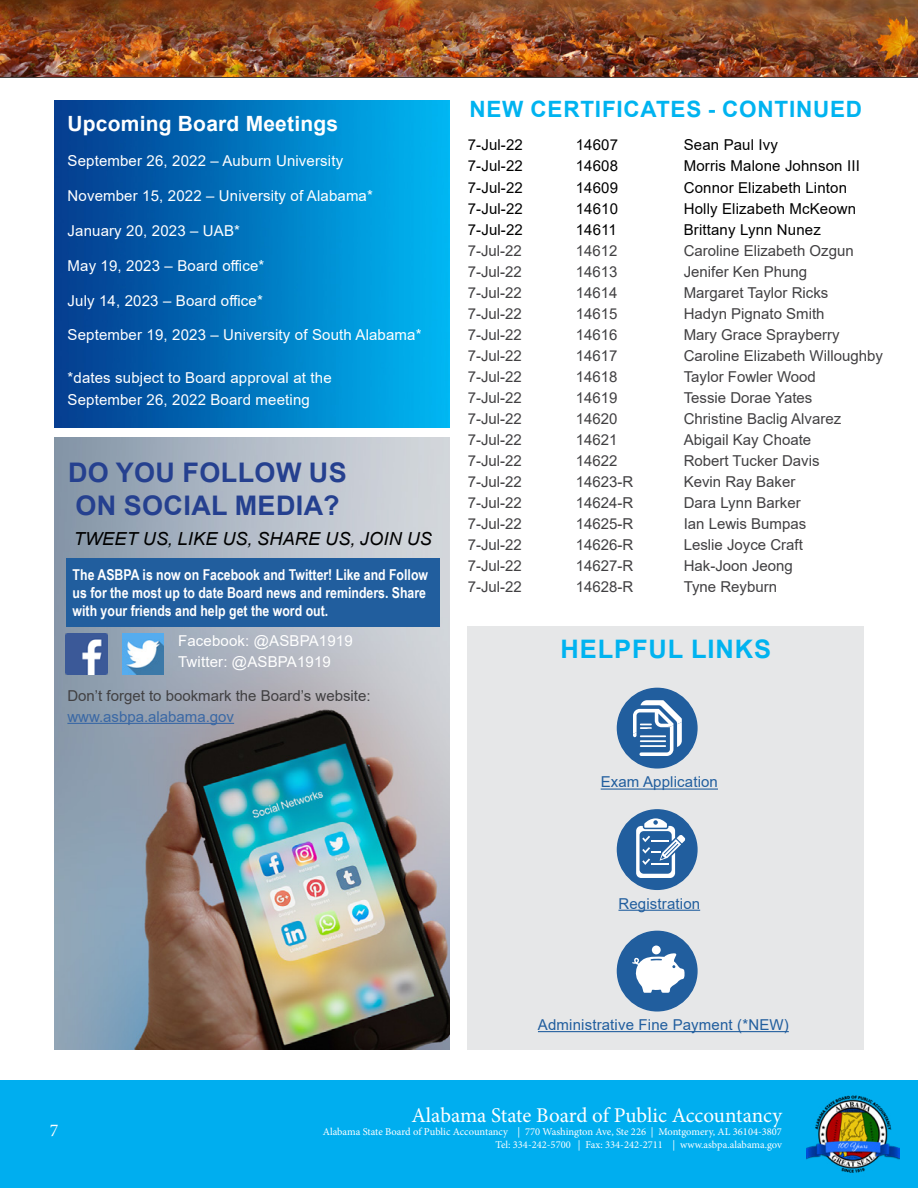
<style>
.page{position:relative;width:918px;height:1188px;background:#fff}
.page>*{position:absolute;margin:0;border:0;box-sizing:border-box;transform-origin:0 0}
.t1{font:700 27px/32.4px "Arial";letter-spacing:.015em;color:#25408f}
.t2{font:700 25.5px "Arial";letter-spacing:.035em;color:#00b3f0}
.t3{font:700 22.5px "Arial";letter-spacing:.035em;color:#00b3f0}
.t4{font:21px "Minion Pro";letter-spacing:-.005em;color:#fff}
.t5{font:700 21px "Arial";letter-spacing:.01em;color:#fff}
.t6{font:italic 18px "Arial";letter-spacing:.015em;color:#000}
.t7{font:18px "Minion Pro";color:#fff}
.t8{font:15px "Arial";color:#414042}
.t9{font:15px/21px "Arial";letter-spacing:.01em;color:#fff}
.t10{font:15px "Arial";letter-spacing:.01em;color:#000}
.t11{font:700 15px/18px "Arial Narrow";color:#fff}
.t12{font:15px "Arial";letter-spacing:.01em;color:#215e9e}
.t13{font:15px "Arial";color:#3a68a5}
.t14{font:10.5px/12.6px "Minion Pro";color:#fff;text-align:right}
</style>
<div class="page">
<hr style="left:0;top:76px;width:918px;height:2px;background:#000">
<div style="left:0;top:1080px;width:918px;height:108px;background:#00aeef"></div>
<img style="left:806px;top:1095px;width:93px;height:78px">
<img style="left:54px;top:438px;width:396px;height:612px">
<div style="left:66px;top:558px;width:374px;height:69px;background:#215e9e"></div>
<img style="left:66px;top:633px;width:41px;height:42px">
<img style="left:122px;top:633px;width:41px;height:42px">
<hr style="left:67px;top:723px;width:167px;height:1px;background:#3a68a5">
<img style="left:0;top:0;width:918px;height:76px">
<img style="left:54px;top:101px;width:396px;height:327px">
<div style="left:468px;top:627px;width:396px;height:423px;background:#e6e7e8"></div>
<div style="left:617px;top:688px;width:80px;height:80px;background:#215e9e;border-radius:50%"></div>
<div style="left:617px;top:688px;width:81px;height:81px;border:2px solid #215e9e;border-radius:50%"></div>
<svg style="left:633px;top:700px;width:49px;height:56px"></svg>
<div style="left:617px;top:810px;width:80px;height:79px;background:#215e9e;border-radius:50%"></div>
<div style="left:617px;top:809px;width:81px;height:81px;border:2px solid #215e9e;border-radius:50%"></div>
<svg style="left:636px;top:818px;width:49px;height:60px"></svg>
<div style="left:617px;top:931px;width:80px;height:80px;background:#215e9e;border-radius:50%"></div>
<div style="left:617px;top:931px;width:81px;height:81px;border:2px solid #215e9e;border-radius:50%"></div>
<svg style="left:632px;top:946px;width:53px;height:47px"></svg>
<hr style="left:601px;top:789px;width:117px;height:1px;background:#215e9e">
<hr style="left:618px;top:910px;width:82px;height:1px;background:#215e9e">
<hr style="left:538px;top:1031px;width:251px;height:1px;background:#215e9e">
<h3 class="t5" style="left:68px;top:109px;width:272px">Upcoming Board Meetings</h3>
<p class="t9" style="left:68px;top:150px;width:277px">September 26, 2022 – Auburn University</p>
<p class="t9" style="left:68px;top:185px;width:307px">November 15, 2022 – University of Alabama*</p>
<p class="t9" style="left:68px;top:220px;width:174px">January 20, 2023 – UAB*</p>
<p class="t9" style="left:68px;top:255px;width:198px">May 19, 2023 – Board office*</p>
<p class="t9" style="left:68px;top:290px;width:197px">July 14, 2023 – Board office*</p>
<p class="t9" style="left:68px;top:325px;width:356px">September 19, 2023 – University of South Alabama*</p>
<p class="t9" style="left:68px;top:367px;width:266px">*dates subject to Board approval at the<br>September 26, 2022 Board meeting</p>
<h1 class="t1" style="left:68px;top:457px;width:280px">DO YOU FOLLOW US<br>ON SOCIAL MEDIA?</h1>
<p class="t6" style="left:74px;top:527px;width:360px">TWEET US, LIKE US, SHARE US, JOIN US</p>
<p class="t11" style="left:73px;top:565px;width:357px">The ASBPA is now on Facebook and Twitter! Like and Follow us for the most up to date Board news and reminders. Share with your friends and help get the word out.</p>
<p class="t9" style="left:178px;top:630px;width:176px">Facebook: @ASBPA1919<br>Twitter: @ASBPA1919</p>
<p class="t8" style="left:67px;top:685px;width:305px">Don’t forget to bookmark the Board’s website:</p>
<p class="t13" style="left:67px;top:706px;width:168px">www.asbpa.alabama.gov</p>
<h3 class="t3" style="left:469px;top:93px;width:394px">NEW CERTIFICATES - CONTINUED</h3>
<p class="t10" style="left:468px;top:134px;width:57px">7-Jul-22</p>
<p class="t10" style="left:576px;top:134px;width:44px">14607</p>
<p class="t10" style="left:684px;top:134px;width:96px">Sean Paul Ivy</p>
<p class="t10" style="left:468px;top:156px;width:57px">7-Jul-22</p>
<p class="t10" style="left:576px;top:156px;width:44px">14608</p>
<p class="t10" style="left:684px;top:156px;width:178px">Morris Malone Johnson III</p>
<p class="t10" style="left:468px;top:177px;width:57px">7-Jul-22</p>
<p class="t10" style="left:576px;top:177px;width:44px">14609</p>
<p class="t10" style="left:684px;top:177px;width:165px">Connor Elizabeth Linton</p>
<p class="t10" style="left:468px;top:198px;width:57px">7-Jul-22</p>
<p class="t10" style="left:576px;top:198px;width:44px">14610</p>
<p class="t10" style="left:684px;top:198px;width:174px">Holly Elizabeth McKeown</p>
<p class="t10" style="left:468px;top:220px;width:57px">7-Jul-22</p>
<p class="t10" style="left:576px;top:220px;width:43px">14611</p>
<p class="t10" style="left:684px;top:220px;width:139px">Brittany Lynn Nunez</p>
<p class="t8" style="left:468px;top:241px;width:56px">7-Jul-22</p>
<p class="t8" style="left:576px;top:241px;width:43px">14612</p>
<p class="t8" style="left:684px;top:241px;width:172px">Caroline Elizabeth Ozgun</p>
<p class="t8" style="left:468px;top:262px;width:56px">7-Jul-22</p>
<p class="t8" style="left:576px;top:262px;width:43px">14613</p>
<p class="t8" style="left:684px;top:262px;width:125px">Jenifer Ken Phung</p>
<p class="t8" style="left:468px;top:283px;width:56px">7-Jul-22</p>
<p class="t8" style="left:576px;top:283px;width:43px">14614</p>
<p class="t8" style="left:684px;top:283px;width:146px">Margaret Taylor Ricks</p>
<p class="t8" style="left:468px;top:304px;width:56px">7-Jul-22</p>
<p class="t8" style="left:576px;top:304px;width:43px">14615</p>
<p class="t8" style="left:684px;top:304px;width:142px">Hadyn Pignato Smith</p>
<p class="t8" style="left:468px;top:325px;width:56px">7-Jul-22</p>
<p class="t8" style="left:576px;top:325px;width:43px">14616</p>
<p class="t8" style="left:684px;top:325px;width:157px">Mary Grace Sprayberry</p>
<p class="t8" style="left:468px;top:346px;width:56px">7-Jul-22</p>
<p class="t8" style="left:576px;top:346px;width:43px">14617</p>
<p class="t8" style="left:684px;top:346px;width:201px">Caroline Elizabeth Willoughby</p>
<p class="t8" style="left:468px;top:367px;width:56px">7-Jul-22</p>
<p class="t8" style="left:576px;top:367px;width:43px">14618</p>
<p class="t8" style="left:684px;top:367px;width:134px">Taylor Fowler Wood</p>
<p class="t8" style="left:468px;top:388px;width:56px">7-Jul-22</p>
<p class="t8" style="left:576px;top:388px;width:43px">14619</p>
<p class="t8" style="left:684px;top:388px;width:130px">Tessie Dorae Yates</p>
<p class="t8" style="left:468px;top:409px;width:56px">7-Jul-22</p>
<p class="t8" style="left:576px;top:409px;width:43px">14620</p>
<p class="t8" style="left:684px;top:409px;width:159px">Christine Baclig Alvarez</p>
<p class="t8" style="left:468px;top:430px;width:56px">7-Jul-22</p>
<p class="t8" style="left:576px;top:430px;width:43px">14621</p>
<p class="t8" style="left:684px;top:430px;width:129px">Abigail Kay Choate</p>
<p class="t8" style="left:468px;top:451px;width:56px">7-Jul-22</p>
<p class="t8" style="left:576px;top:451px;width:43px">14622</p>
<p class="t8" style="left:684px;top:451px;width:137px">Robert Tucker Davis</p>
<p class="t8" style="left:468px;top:472px;width:56px">7-Jul-22</p>
<p class="t8" style="left:576px;top:472px;width:59px">14623-R</p>
<p class="t8" style="left:684px;top:472px;width:113px">Kevin Ray Baker</p>
<p class="t8" style="left:468px;top:493px;width:56px">7-Jul-22</p>
<p class="t8" style="left:576px;top:493px;width:59px">14624-R</p>
<p class="t8" style="left:684px;top:493px;width:118px">Dara Lynn Barker</p>
<p class="t8" style="left:468px;top:514px;width:56px">7-Jul-22</p>
<p class="t8" style="left:576px;top:514px;width:59px">14625-R</p>
<p class="t8" style="left:684px;top:514px;width:124px">Ian Lewis Bumpas</p>
<p class="t8" style="left:468px;top:535px;width:56px">7-Jul-22</p>
<p class="t8" style="left:576px;top:535px;width:59px">14626-R</p>
<p class="t8" style="left:684px;top:535px;width:121px">Leslie Joyce Craft</p>
<p class="t8" style="left:468px;top:556px;width:56px">7-Jul-22</p>
<p class="t8" style="left:576px;top:556px;width:59px">14627-R</p>
<p class="t8" style="left:684px;top:556px;width:111px">Hak-Joon Jeong</p>
<p class="t8" style="left:468px;top:577px;width:56px">7-Jul-22</p>
<p class="t8" style="left:576px;top:577px;width:59px">14628-R</p>
<p class="t8" style="left:684px;top:577px;width:95px">Tyne Reyburn</p>
<h2 class="t2" style="left:561px;top:631px;width:212px">HELPFUL LINKS</h2>
<p class="t12" style="left:601px;top:772px;width:119px">Exam Application</p>
<p class="t7" style="left:50px;top:1118px;width:10px">7</p>
<p class="t12" style="left:618px;top:893px;width:83px">Registration</p>
<p class="t12" style="left:538px;top:1014px;width:252px">Administrative Fine Payment (*NEW)</p>
<h3 class="t4" style="left:411px;top:1102px;width:372px">Alabama State Board of Public Accountancy</h3>
<p class="t14" style="left:323px;top:1125px;width:461px">Alabama State Board of Public Accountancy | 770 Washington Ave, Ste 226 | Montgomery, AL 36104-3807<br>Tel: 334-242-5700 | Fax: 334-242-2711 | www.asbpa.alabama.gov</p>
</div>
